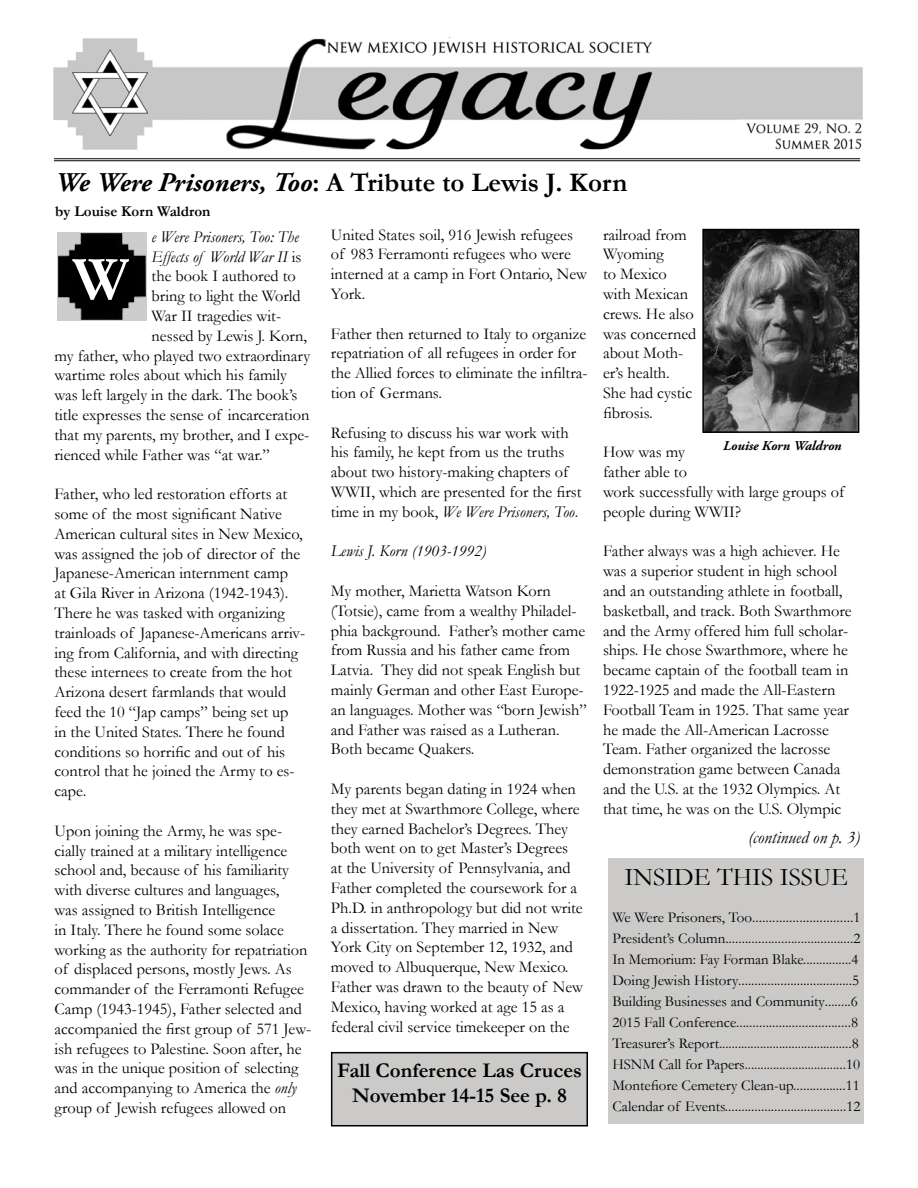
<style>
.page{position:relative;width:918px;height:1188px;background:#fff}
.page>*{position:absolute;margin:0;border:0;box-sizing:border-box;transform-origin:0 0}
.t1{font:700 63px "Garamond";color:#fff}
.t2{font:700 27px "Garamond";color:#000}
.t3{font:25.5px "Garamond";color:#000}
.t4{font:700 21px/25.2px "Garamond";color:#000;text-align:center}
.t5{font:italic 18px "Garamond";color:#000}
.t6{font:16.5px/19.8px "Garamond";color:#000}
.t7{font:italic 16.5px "Garamond";color:#000}
.t8{font:15px/21px "Garamond";color:#000}
.t9{font:700 15px "Garamond";color:#000}
.t10{font:italic 700 13.5px "Adobe Garamond Pro";color:#000}
.s1{font-family:"Adobe Garamond Pro";font-style:italic}
.s2{font-style:normal}
.s3{font-style:italic}
</style>
<div class="page">
<div style="left:608px;top:858px;width:256px;height:266px;background:#cbcac9"></div>
<img style="left:58px;top:232px;width:88px;height:88px">
<img style="left:53px;top:37px;width:810px;height:113px">
<hr style="left:54px;top:158px;width:806px;height:1px;background:#000">
<hr style="left:54px;top:160px;width:806px;height:1px;background:#000">
<div style="left:332px;top:1053px;width:255px;height:73px;background:#cbcac9"></div>
<div style="left:331px;top:1052px;width:257px;height:74px;border:2px solid #000"></div>
<img style="left:705px;top:232px;width:151px;height:198px">
<div style="left:702px;top:229px;width:157px;height:204px;border:2px solid #000"></div>
<h2 class="t2" style="left:55px;top:166px;width:574px"><span class="s1">We Were Prisoners, Too</span>: A Tribute to Lewis J. Korn</h2>
<p class="t9" style="left:55px;top:202px;width:157px">by Louise Korn Waldron</p>
<p class="t7" style="left:152px;top:227px;width:149px">e Were Prisoners, Too: The</p>
<p class="t7" style="left:152px;top:247px;width:151px">Effects of World War II <span class="s2">is</span></p>
<p class="t6" style="left:152px;top:266px;width:146px">the book I authored to</p>
<p class="t6" style="left:152px;top:286px;width:151px">bring to light the World</p>
<p class="t6" style="left:152px;top:306px;width:131px">War II tragedies wit-</p>
<p class="t6" style="left:152px;top:326px;width:157px">nessed by Lewis J. Korn,</p>
<p class="t6" style="left:54px;top:345px;width:257px">my father, who played two extraordinary</p>
<p class="t6" style="left:54px;top:365px;width:234px">wartime roles about which his family</p>
<p class="t6" style="left:54px;top:385px;width:244px">was left largely in the dark. The book’s</p>
<p class="t6" style="left:54px;top:405px;width:256px">title expresses the sense of incarceration</p>
<p class="t6" style="left:54px;top:425px;width:256px">that my parents, my brother, and I expe-</p>
<p class="t6" style="left:54px;top:444px;width:217px">rienced while Father was “at war.”</p>
<p class="t6" style="left:54px;top:484px;width:252px">Father, who led restoration efforts at some of the most significant Native American cultural sites in New Mexico, was assigned the job of director of the Japanese-American internment camp<br>at Gila River in Arizona (1942-1943).<br>There he was tasked with organizing trainloads of Japanese-Americans arriv&shy;ing from California, and with directing these internees to create from the hot Arizona desert farmlands that would feed the 10 “Jap camps” being set up<br>in the United States. There he found conditions so horrific and out of his control that he joined the Army to es&shy;cape.</p>
<p class="t6" style="left:54px;top:821px;width:258px">Upon joining the Army, he was spe&shy;cially trained at a military intelligence school and, because of his familiarity with diverse cultures and languages,<br>was assigned to British Intelligence<br>in Italy. There he found some solace working as the authority for repatriation of displaced persons, mostly Jews. As commander of the Ferramonti Refugee Camp (1943-1945), Father selected and accompanied the first group of 571 Jew&shy;ish refugees to Palestine. Soon after, he was in the unique position of selecting and accompanying to America the <span class="s3">only </span>group of Jewish refugees allowed on</p>
<h1 class="t1" style="left:72px;top:241px;width:58px">W</h1>
<p class="t6" style="left:331px;top:224px;width:258px">United States soil, 916 Jewish refugees of 983 Ferramonti refugees who were interned at a camp in Fort Ontario, New<br>York.</p>
<p class="t6" style="left:331px;top:323px;width:258px">Father then returned to Italy to organize repatriation of all refugees in order for the Allied forces to eliminate the infiltra&shy;tion of Germans.</p>
<p class="t6" style="left:331px;top:422px;width:252px">Refusing to discuss his war work with his family, he kept from us the truths about two history-making chapters of WWII, which are presented for the first time in my book, <span class="s3">We Were Prisoners, Too</span>.</p>
<p class="t7" style="left:331px;top:541px;width:157px">Lewis J. Korn (1903-1992)</p>
<p class="t6" style="left:331px;top:581px;width:257px">My mother, Marietta Watson Korn (Totsie), came from a wealthy Philadel&shy;phia background. Father’s mother came from Russia and his father came from Latvia. They did not speak English but mainly German and other East Europe&shy;an languages. Mother was “born Jewish” and Father was raised as a Lutheran.<br>Both became Quakers.</p>
<p class="t6" style="left:331px;top:779px;width:254px">My parents began dating in 1924 when they met at Swarthmore College, where they earned Bachelor’s Degrees. They both went on to get Master’s Degrees at the University of Pennsylvania, and Father completed the coursework for a Ph.D. in anthropology but did not write a dissertation. They married in New York City on September 12, 1932, and moved to Albuquerque, New Mexico.<br>Father was drawn to the beauty of New Mexico, having worked at age 15 as a federal civil service timekeeper on the</p>
<p class="t4" style="left:337px;top:1057px;width:246px">Fall Conference Las Cruces<br>November 14-15 See p. 8</p>
<p class="t6" style="left:603px;top:224px;width:95px">railroad from<br>Wyoming<br>to Mexico with Mexican crews. He also was concerned about Moth&shy;er’s health.<br>She had cystic fibrosis.</p>
<p class="t6" style="left:603px;top:442px;width:243px">How was my<br>father able to<br>work successfully with large groups of people during WWII?</p>
<p class="t6" style="left:603px;top:541px;width:250px">Father always was a high achiever. He was a superior student in high school and an outstanding athlete in football, basketball, and track. Both Swarthmore and the Army offered him full scholar&shy;ships. He chose Swarthmore, where he became captain of the football team in 1922-1925 and made the All-Eastern Football Team in 1925. That same year he made the All-American Lacrosse Team. Father organized the lacrosse demonstration game between Canada and the U.S. at the 1932 Olympics. At that time, he was on the U.S. Olympic</p>
<p class="t10" style="left:723px;top:438px;width:120px">Louise Korn Waldron</p>
<p class="t5" style="left:748px;top:826px;width:114px">(continued on p. 3)</p>
<h3 class="t3" style="left:624px;top:862px;width:225px">INSIDE THIS ISSUE</h3>
<p class="t8" style="left:612px;top:907px;width:250px">We Were Prisoners, Too..............................1<br>President’s Column.......................................2<br>In Memorium: Fay Forman Blake...............4<br>Doing Jewish History...................................5<br>Building Businesses and Community........6<br>2015 Fall Conference...................................8<br>Treasurer’s Report..........................................8<br>HSNM Call for Papers................................10<br>Montefiore Cemetery Clean-up................11<br>Calendar of Events.....................................12</p>
</div>
